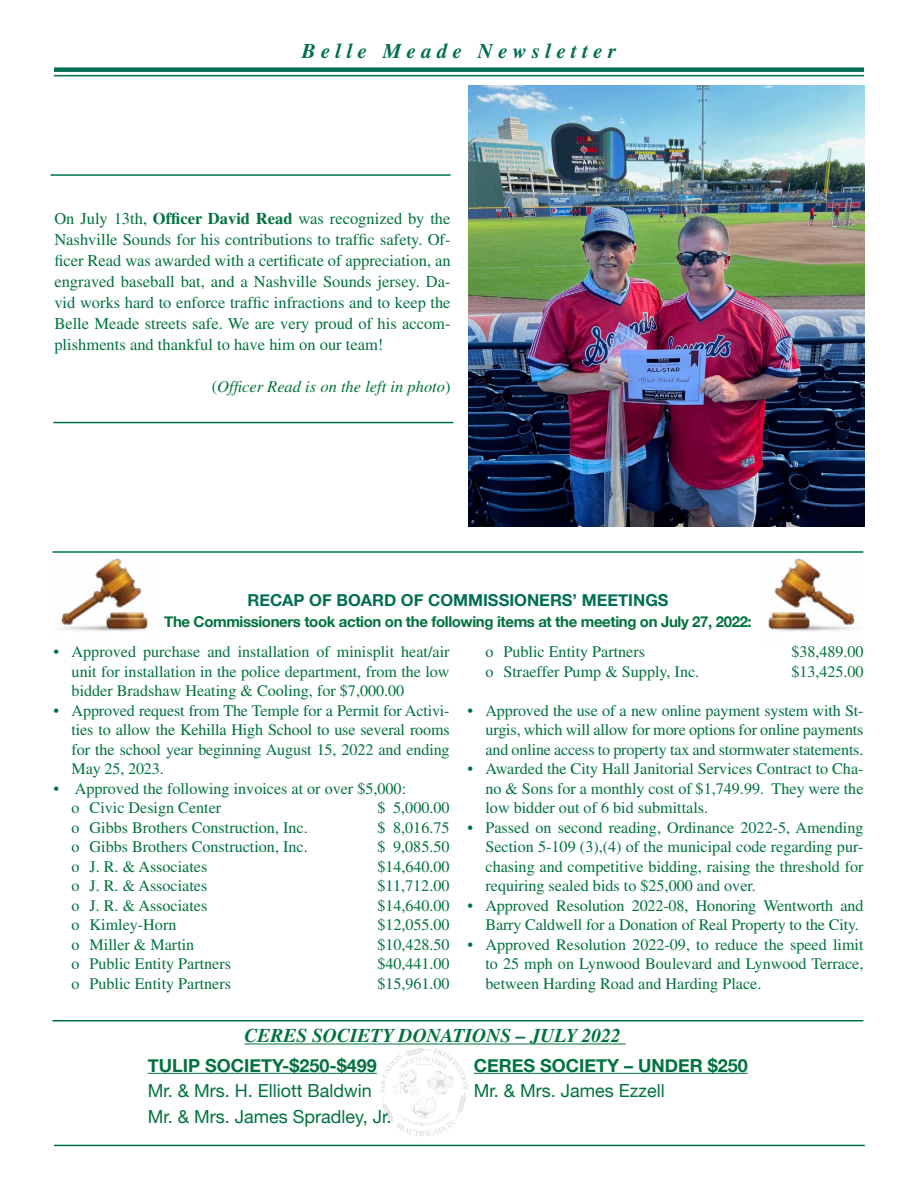
<style>
.page{position:relative;width:918px;height:1188px;background:#fff}
.page>*{position:absolute;margin:0;border:0;box-sizing:border-box;transform-origin:0 0}
.t1{font:italic 700 21px "Times";letter-spacing:.25em;color:#006f51}
.t2{font:italic 700 19.5px "Times";color:#00723f}
.t3{font:18px/25.5px "Helvetica Neue";color:#00723f}
.t4{font:700 18px "Helvetica Neue";color:#00723f}
.t5{font:16.5px/21px "Times";color:#00723f;text-align:justify}
.t6{font:700 16.5px "Helvetica Neue";color:#006f51}
.t7{font:italic 16.5px "Times";color:#00723f}
.t8{font:16.2px/19.5px "Times";color:#00723f;text-align:justify}
.t9{font:700 15px "Helvetica Neue";letter-spacing:-.025em;color:#00723f}
.s1{font-weight:700}
.s2{font-style:normal}
</style>
<div class="page">
<div style="left:54px;top:67px;width:810px;height:5px;background:#006f51"></div>
<hr style="left:54px;top:75px;width:810px;height:1px;background:#006f51">
<hr style="left:54px;top:1145px;width:811px;height:1px;background:#006f51">
<img style="left:59px;top:558px;width:90px;height:74px">
<img style="left:767px;top:558px;width:90px;height:74px">
<img style="left:468px;top:86px;width:397px;height:441px">
<hr style="left:50px;top:174px;width:401px;height:2px;background:#006f51">
<hr style="left:53px;top:422px;width:400px;height:1px;background:#006f51">
<hr style="left:53px;top:551px;width:810px;height:2px;background:#006f51">
<hr style="left:53px;top:1020px;width:810px;height:2px;background:#006f51">
<img style="left:381px;top:1048px;width:93px;height:88px">
<hr style="left:244px;top:1044px;width:382px;height:1px;background:#00723f">
<hr style="left:148px;top:1073px;width:229px;height:1px;background:#00723f">
<hr style="left:474px;top:1073px;width:274px;height:1px;background:#00723f">
<p class="t1" style="left:302px;top:39px;width:316px">Belle Meade Newsletter</p>
<p class="t5" style="left:54px;top:208px;width:398px">On July 13th, <span class="s1">Officer David Read</span> was recognized by the Nashville Sounds for his contributions to traffic safety. Of&shy;ficer Read was awarded with a certificate of appreciation, an engraved baseball bat, and a Nashville Sounds jersey. Da&shy;vid works hard to enforce traffic infractions and to keep the Belle Meade streets safe. We are very proud of his accom&shy;plishments and thankful to have him on our team!</p>
<p class="t7" style="left:212px;top:378px;width:240px"><span class="s2">(</span>Officer Read is on the left in photo<span class="s2">)</span></p>
<p class="t6" style="left:247px;top:587px;width:423px">RECAP OF BOARD OF COMMISSIONERS’ MEETINGS</p>
<p class="t9" style="left:164px;top:610px;width:589px">The Commissioners took action on the following items at the meeting on July 27, 2022:</p>
<p class="t8" style="left:72px;top:642px;width:379px;text-indent:-18px">• Approved purchase and installation of minisplit heat/air unit for installation in the police department, from the low bidder Bradshaw Heating &amp; Cooling, for $7,000.00</p>
<p class="t8" style="left:72px;top:701px;width:380px;text-indent:-18px">• Approved request from The Temple for a Permit for Activi&shy;ties to allow the Kehilla High School to use several rooms for the school year beginning August 15, 2022 and ending May 25, 2023.</p>
<p class="t8" style="left:72px;top:779px;width:336px;text-indent:-18px">• Approved the following invoices at or over $5,000: o Civic Design Center</p>
<p class="t8" style="left:378px;top:798px;width:74px">$ 5,000.00</p>
<p class="t8" style="left:72px;top:817px;width:238px">o Gibbs Brothers Construction, Inc.</p>
<p class="t8" style="left:378px;top:817px;width:73px">$ 8,016.75</p>
<p class="t8" style="left:72px;top:837px;width:238px">o Gibbs Brothers Construction, Inc.</p>
<p class="t8" style="left:378px;top:837px;width:73px">$ 9,085.50</p>
<p class="t8" style="left:72px;top:856px;width:137px">o J. R. &amp; Associates</p>
<p class="t8" style="left:378px;top:856px;width:73px">$14,640.00</p>
<p class="t8" style="left:72px;top:876px;width:137px">o J. R. &amp; Associates</p>
<p class="t8" style="left:378px;top:876px;width:73px">$11,712.00</p>
<p class="t8" style="left:72px;top:895px;width:137px">o J. R. &amp; Associates</p>
<p class="t8" style="left:378px;top:895px;width:73px">$14,640.00</p>
<p class="t8" style="left:72px;top:915px;width:106px">o Kimley-Horn</p>
<p class="t8" style="left:378px;top:915px;width:73px">$12,055.00</p>
<p class="t8" style="left:72px;top:934px;width:124px">o Miller &amp; Martin</p>
<p class="t8" style="left:378px;top:934px;width:73px">$10,428.50</p>
<p class="t8" style="left:72px;top:954px;width:161px">o Public Entity Partners</p>
<p class="t8" style="left:378px;top:954px;width:73px">$40,441.00</p>
<p class="t8" style="left:72px;top:973px;width:161px">o Public Entity Partners</p>
<p class="t8" style="left:378px;top:973px;width:73px">$15,961.00</p>
<p class="t8" style="left:486px;top:642px;width:161px">o Public Entity Partners</p>
<p class="t8" style="left:792px;top:642px;width:73px">$38,489.00</p>
<p class="t8" style="left:486px;top:661px;width:215px">o Straeffer Pump &amp; Supply, Inc.</p>
<p class="t8" style="left:792px;top:661px;width:73px">$13,425.00</p>
<p class="t8" style="left:486px;top:700px;width:380px;text-indent:-18px">• Approved the use of a new online payment system with St&shy;urgis, which will allow for more options for online payments and online access to property tax and stormwater statements.</p>
<p class="t8" style="left:486px;top:759px;width:380px;text-indent:-18px">• Awarded the City Hall Janitorial Services Contract to Cha&shy;no &amp; Sons for a monthly cost of $1,749.99. They were the low bidder out of 6 bid submittals.</p>
<p class="t8" style="left:486px;top:817px;width:380px;text-indent:-18px">• Passed on second reading, Ordinance 2022-5, Amending Section 5-109 (3),(4) of the municipal code regarding pur&shy;chasing and competitive bidding, raising the threshold for requiring sealed bids to $25,000 and over.</p>
<p class="t8" style="left:468px;top:895px;width:398px;text-align:right">• Approved Resolution 2022-08, Honoring Wentworth and<br>Barry Caldwell for a Donation of Real Property to the City.</p>
<p class="t8" style="left:486px;top:934px;width:380px;text-indent:-18px">• Approved Resolution 2022-09, to reduce the speed limit to 25 mph on Lynwood Boulevard and Lynwood Terrace, between Harding Road and Harding Place.</p>
<p class="t2" style="left:244px;top:1024px;width:378px">CERES SOCIETY DONATIONS – JULY 2022</p>
<p class="t4" style="left:148px;top:1051px;width:231px">TULIP SOCIETY-$250-$499</p>
<p class="t3" style="left:148px;top:1079px;width:245px">Mr. &amp; Mrs. H. Elliott Baldwin<br>Mr. &amp; Mrs. James Spradley, Jr.</p>
<p class="t4" style="left:474px;top:1051px;width:276px">CERES SOCIETY – UNDER $250</p>
<p class="t3" style="left:474px;top:1079px;width:193px">Mr. &amp; Mrs. James Ezzell</p>
</div>
